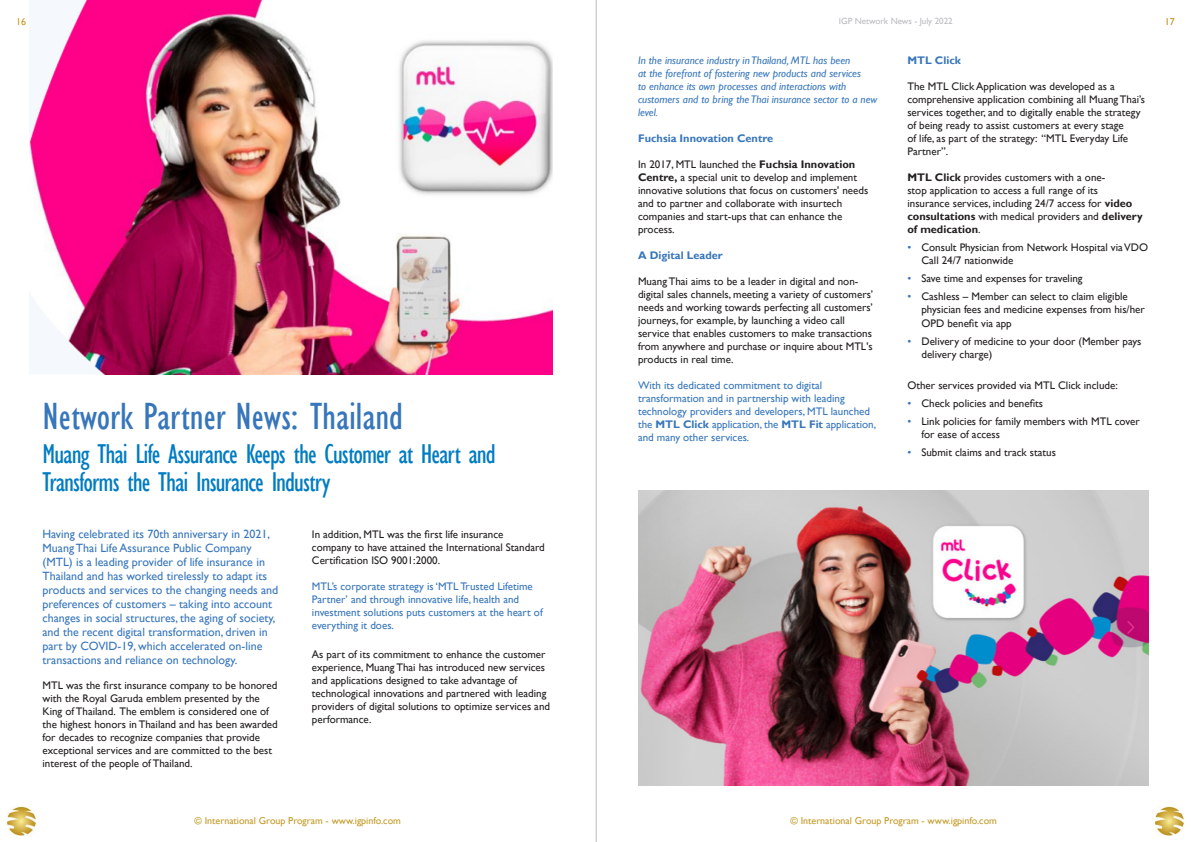
<style>
.page{position:relative;width:1191px;height:842px;background:#fff}
.page>*{position:absolute;margin:0;border:0;box-sizing:border-box;transform-origin:0 0}
.Article_Title{font:condensed 39px "Gill Sans";color:#3776bb}
.Article_Text__-_No_P{font:condensed 28px/28px "Gill Sans";letter-spacing:-.035em;color:#007cc2}
.Article_Text{font:12px/14px "Gill Sans";color:#3776bb}
.Article_Text__-_No_P-2{font:11px/13px "Gill Sans";color:#231f20}
.NWP_List_-_Country{font:11px/13px "Gill Sans";color:#231f20}
.Article_Text__-_No_P-3{font:italic 11px/13px "Gill Sans";color:#3776bb}
.Article_Text__-_No_P-4{font:11px/13px "Gill Sans";color:#3776bb}
.NWP_List_-_Country-2{font:11px/13px "Gill Sans";color:#3776bb}
.Article_Text__-_No_P-5{font:700 11px "Gill Sans";color:#3776bb}
.t1{font:10px "Gill Sans";color:#c39a26}
.t2{font:10px "Gill Sans";color:#c49926}
.t3{font:10px "Gill Sans";color:#c1941f}
.t4{font:9px "Gill Sans";color:#babbbe}
.s1{font-weight:700}
.s2{color:#3776bb}
</style>
<div class="page">
<hr style="left:596px;top:0;width:1px;height:842px;background:#babbbe">
<img style="left:7px;top:806px;width:28px;height:30px">
<img style="left:1155px;top:806px;width:28px;height:30px">
<img style="left:30px;top:0;width:523px;height:374px">
<img style="left:638px;top:490px;width:510px;height:295px">
<p class="t1" style="left:16px;top:16px;width:11px">16</p>
<p class="t4" style="left:838px;top:16px;width:115px">IGP Network News - July 2022</p>
<p class="Article_Title" style="left:43px;top:393px;width:362px">Network Partner News: Thailand</p>
<p class="Article_Text__-_No_P" style="left:43px;top:439px;width:455px">Muang Thai Life Assurance Keeps the Customer at Heart and<br>Transforms the Thai Insurance Industry</p>
<p class="Article_Text__-_No_P-2" style="left:312px;top:528px;width:234px">In addition, MTL was the first life insurance company to have attained the International Standard<br>Certification ISO 9001:2000.</p>
<p class="NWP_List_-_Country-2" style="left:312px;top:580px;width:232px">MTL’s corporate strategy is ‘MTL Trusted Lifetime Partner’ and through innovative life, health and investment solutions puts customers at the heart of everything it does.</p>
<p class="Article_Text__-_No_P-2" style="left:312px;top:648px;width:240px">As part of its commitment to enhance the customer experience, Muang Thai has introduced new services and applications designed to take advantage of technological innovations and partnered with leading providers of digital solutions to optimize services and performance.</p>
<p class="Article_Text" style="left:43px;top:528px;width:237px">Having celebrated its 70th anniversary in 2021, Muang Thai Life Assurance Public Company (MTL) is a leading provider of life insurance in Thailand and has worked tirelessly to adapt its products and services to the changing needs and preferences of customers – taking into account changes in social structures, the aging of society, and the recent digital transformation, driven in part by COVID-19, which accelerated on-line transactions and reliance on technology.</p>
<p class="Article_Text__-_No_P-2" style="left:43px;top:679px;width:237px">MTL was the first insurance company to be honored with the Royal Garuda emblem presented by the King of Thailand. The emblem is considered one of the highest honors in Thailand and has been awarded for decades to recognize companies that provide exceptional services and are committed to the best interest of the people of Thailand.</p>
<p class="Article_Text__-_No_P-3" style="left:638px;top:54px;width:241px">In the insurance industry in Thailand, MTL has been<br>at the forefront of fostering new products and services<br>to enhance its own processes and interactions with customers and to bring the Thai insurance sector to a new level.</p>
<p class="Article_Text__-_No_P-5" style="left:638px;top:132px;width:137px">Fuchsia Innovation Centre</p>
<p class="Article_Text__-_No_P-2" style="left:638px;top:158px;width:232px">In 2017, MTL launched the <span class="s1">Fuchsia Innovation Centre,</span> a special unit to develop and implement innovative solutions that focus on customers' needs and to partner and collaborate with insurtech companies and start-ups that can enhance the process.</p>
<p class="Article_Text__-_No_P-5" style="left:638px;top:249px;width:86px">A Digital Leader</p>
<p class="Article_Text__-_No_P-2" style="left:638px;top:275px;width:237px">Muang Thai aims to be a leader in digital and non&shy;digital sales channels, meeting a variety of customers’ needs and working towards perfecting all customers’ journeys, for example, by launching a video call service that enables customers to make transactions from anywhere and purchase or inquire about MTL's products in real time.</p>
<p class="Article_Text__-_No_P-4" style="left:638px;top:379px;width:240px">With its dedicated commitment to digital transformation and in partnership with leading technology providers and developers, MTL launched the <span class="s1">MTL Click</span> application, the <span class="s1">MTL Fit</span> application, and many other services.</p>
<p class="Article_Text__-_No_P-5" style="left:907px;top:54px;width:55px">MTL Click</p>
<p class="Article_Text__-_No_P-2" style="left:907px;top:80px;width:239px">The MTL Click Application was developed as a comprehensive application combining all Muang Thai’s services together, and to digitally enable the strategy of being ready to assist customers at every stage<br>of life, as part of the strategy: “MTL Everyday Life Partner”.</p>
<p class="NWP_List_-_Country" style="left:907px;top:171px;width:237px"><span class="s1">MTL Click</span> provides customers with a one-<br>stop application to access a full range of its insurance services, including 24/7 access for <span class="s1">video consultations</span> with medical providers and <span class="s1">delivery of medication</span>.</p>
<p class="NWP_List_-_Country" style="left:921px;top:241px;width:228px;text-indent:-14px"><span class="s2">•</span> Consult Physician from Network Hospital via VDO<br>Call 24/7 nationwide</p>
<p class="NWP_List_-_Country" style="left:907px;top:272px;width:177px"><span class="s2">•</span> Save time and expenses for traveling</p>
<p class="NWP_List_-_Country" style="left:921px;top:290px;width:225px;text-indent:-14px"><span class="s2">•</span> Cashless – Member can select to claim eligible physician fees and medicine expenses from his/her</p>
<p class="NWP_List_-_Country" style="left:921px;top:317px;width:92px">OPD benefit via app</p>
<p class="NWP_List_-_Country" style="left:921px;top:335px;width:221px;text-indent:-14px"><span class="s2">•</span> Delivery of medicine to your door (Member pays delivery charge)</p>
<p class="NWP_List_-_Country" style="left:907px;top:379px;width:212px">Other services provided via MTL Click include:</p>
<p class="NWP_List_-_Country" style="left:907px;top:397px;width:137px"><span class="s2">•</span> Check policies and benefits</p>
<p class="NWP_List_-_Country" style="left:921px;top:415px;width:220px;text-indent:-14px"><span class="s2">•</span> Link policies for family members with MTL cover for ease of access</p>
<p class="NWP_List_-_Country" style="left:907px;top:446px;width:150px"><span class="s2">•</span> Submit claims and track status</p>
<p class="t3" style="left:1164px;top:16px;width:11px">17</p>
<p class="t1" style="left:194px;top:815px;width:208px">© International Group Program - www.igpinfo.com</p>
<p class="t2" style="left:790px;top:815px;width:208px">© International Group Program - www.igpinfo.com</p>
</div>
